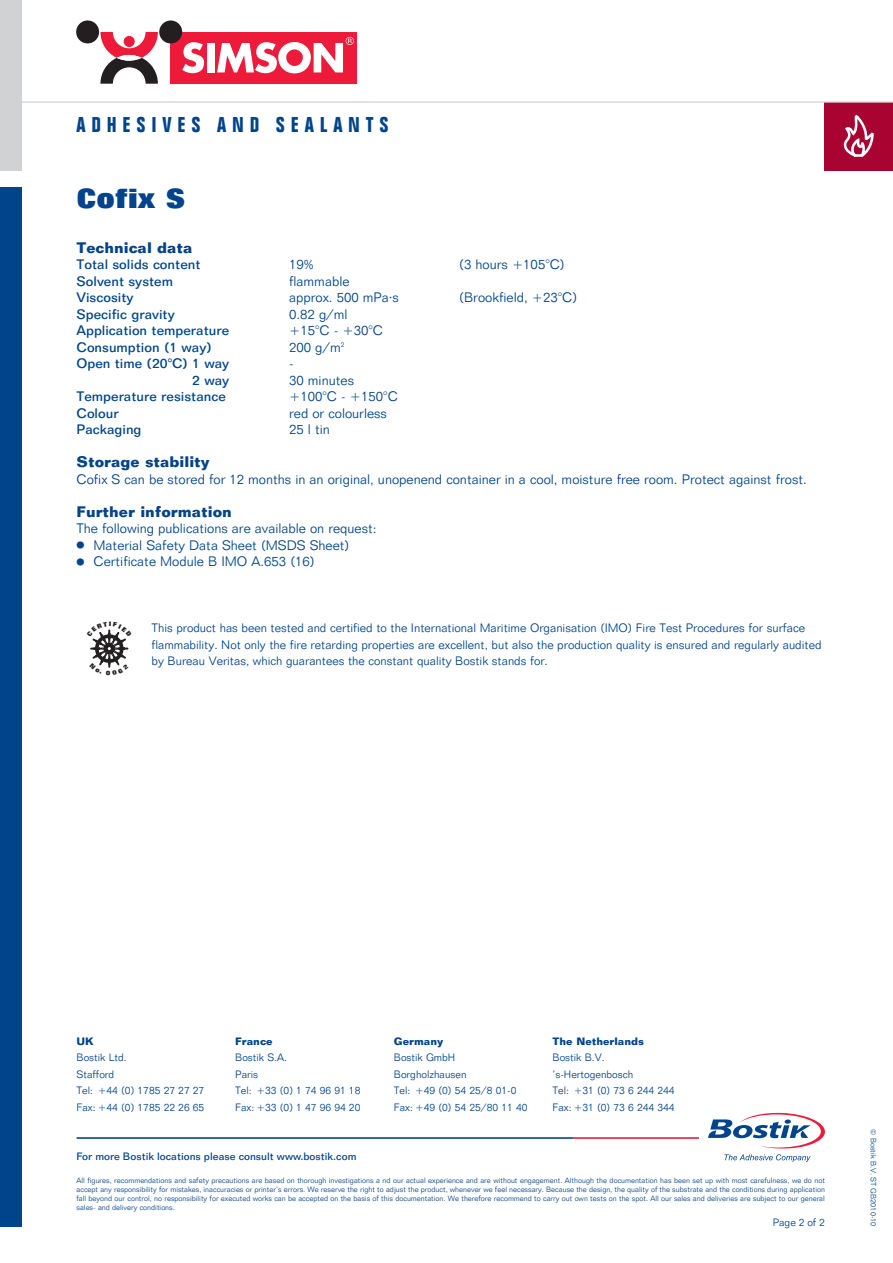
<style>
.page{position:relative;width:893px;height:1263px;background:#fff}
.page>*{position:absolute;margin:0;border:0;box-sizing:border-box;transform-origin:0 0}
.t1{font:800 27px "Folio BT";letter-spacing:-.005em;color:#01448c}
.t2{font:700 condensed 21px "Folio BT";letter-spacing:.275em;color:#01448c}
.t3{font:700 15px "Folio BT";color:#01448c}
.t4{font:300 13.5px/16.5px "Folio BT";color:#01448c}
.t5{font:500 13.5px "Folio BT";color:#01448c}
.t6{font:300 12px/16.5px "Folio BT";color:#01448c}
.t7{font:300 10.5px/16.5px "Folio BT";color:#01448c}
.t8{font:500 10.5px "Folio BT";color:#01448c}
.t9{font:700 10.5px "Folio BT";color:#01448c}
.t10{font:300 7.5px/9px "Folio BT";color:#01448c;text-align:justify}
.s1{font-family:"Universal Newswith Comm Pi";font-weight:400;font-size:9px}
</style>
<div class="page">
<div style="left:825px;top:102px;width:68px;height:68px;background:#a90332"></div>
<svg style="left:843px;top:115px;width:31px;height:42px"></svg>
<div style="left:0;top:187px;width:21px;height:1039px;background:#01448c"></div>
<div style="left:0;top:0;width:21px;height:170px;background:#d1d2d4"></div>
<div style="left:171px;top:32px;width:186px;height:52px;background:#ed1a3a"></div>
<svg style="left:182px;top:42px;width:22px;height:31px"></svg>
<div style="left:207px;top:43px;width:8px;height:29px;background:#fff"></div>
<svg style="left:100px;top:32px;width:58px;height:52px"></svg>
<div style="left:124px;top:36px;width:11px;height:11px;background:#ed1a3a;border-radius:50%"></div>
<div style="left:159px;top:20px;width:23px;height:23px;background:#231f20;border-radius:50%"></div>
<div style="left:76px;top:20px;width:23px;height:23px;background:#231f20;border-radius:50%"></div>
<svg style="left:117px;top:55px;width:25px;height:6px"></svg>
<svg style="left:217px;top:37px;width:137px;height:36px"></svg>
<hr style="left:0;top:101px;width:893px;height:2px;background:#d1d2d4">
<hr style="left:77px;top:1137px;width:497px;height:2px;background:#01448c">
<svg style="left:573px;top:1137px;width:126px;height:2px"></svg>
<svg style="left:708px;top:1113px;width:117px;height:49px"></svg>
<svg style="left:90px;top:629px;width:39px;height:39px"></svg>
<h2 class="t2" style="left:77px;top:111px;width:314px">ADHESIVES AND SEALANTS</h2>
<h1 class="t1" style="left:77px;top:182px;width:110px">Cofix S</h1>
<h3 class="t3" style="left:77px;top:238px;width:118px">Technical data</h3>
<h3 class="t5" style="left:77px;top:256px;width:126px">Total solids content</h3>
<h3 class="t4" style="left:289px;top:256px;width:26px">19%</h3>
<h3 class="t4" style="left:459px;top:256px;width:107px">(3 hours +105°C)</h3>
<h3 class="t5" style="left:77px;top:273px;width:98px">Solvent system</h3>
<h3 class="t4" style="left:289px;top:273px;width:62px">flammable</h3>
<h3 class="t5" style="left:77px;top:289px;width:59px">Viscosity</h3>
<h3 class="t4" style="left:289px;top:289px;width:111px">approx. 500 mPa·s</h3>
<h3 class="t4" style="left:459px;top:289px;width:120px">(Brookfield, +23°C)</h3>
<h3 class="t5" style="left:77px;top:306px;width:100px">Specific gravity</h3>
<h3 class="t4" style="left:289px;top:306px;width:60px">0.82 g/ml</h3>
<h3 class="t5" style="left:77px;top:322px;width:154px">Application temperature</h3>
<h3 class="t4" style="left:289px;top:322px;width:95px">+15°C - +30°C</h3>
<h3 class="t5" style="left:77px;top:339px;width:137px">Consumption (1 way)</h3>
<h3 class="t4" style="left:289px;top:339px;width:57px">200 g/m<sup>2</sup></h3>
<h3 class="t5" style="left:77px;top:355px;width:154px">Open time (20°C) 1 way</h3>
<h3 class="t4" style="left:289px;top:355px;width:66px">-<br>30 minutes</h3>
<h3 class="t5" style="left:77px;top:388px;width:151px">Temperature resistance</h3>
<h3 class="t4" style="left:289px;top:388px;width:110px">+100°C - +150°C</h3>
<h3 class="t5" style="left:77px;top:405px;width:44px">Colour</h3>
<h3 class="t4" style="left:289px;top:405px;width:99px">red or colourless</h3>
<h3 class="t5" style="left:77px;top:421px;width:66px">Packaging</h3>
<h3 class="t4" style="left:289px;top:421px;width:42px">25 l tin</h3>
<h3 class="t3" style="left:77px;top:453px;width:135px">Storage stability</h3>
<h3 class="t4" style="left:77px;top:471px;width:732px">Cofix S can be stored for 12 months in an original, unopenend container in a cool, moisture free room. Protect against frost.</h3>
<h3 class="t3" style="left:77px;top:502px;width:157px">Further information</h3>
<h3 class="t4" style="left:77px;top:520px;width:301px">The following publications are available on request: <span class="s1">v</span> Material Safety Data Sheet (MSDS Sheet)<br><span class="s1">v</span> Certificate Module B IMO A.653 (16)</h3>
<p class="t6" style="left:152px;top:620px;width:671px">This product has been tested and certified to the International Maritime Organisation (IMO) Fire Test Procedures for surface flammability. Not only the fire retarding properties are excellent, but also the production quality is ensured and regularly audited by Bureau Veritas, which guarantees the constant quality Bostik stands for.</p>
<h3 class="t9" style="left:77px;top:1035px;width:19px">UK</h3>
<h3 class="t7" style="left:77px;top:1049px;width:129px">Bostik Ltd.<br>Stafford<br>Tel: +44 (0) 1785 27 27 27<br>Fax: +44 (0) 1785 22 26 65</h3>
<h3 class="t9" style="left:235px;top:1035px;width:39px">France</h3>
<h3 class="t7" style="left:235px;top:1049px;width:127px">Bostik S.A.<br>Paris<br>Tel: +33 (0) 1 74 96 91 18<br>Fax: +33 (0) 1 47 96 94 20</h3>
<h3 class="t8" style="left:77px;top:1150px;width:281px">For more Bostik locations please consult www.bostik.com</h3>
<h3 class="t9" style="left:394px;top:1035px;width:51px">Germany</h3>
<h3 class="t7" style="left:394px;top:1049px;width:135px">Bostik GmbH<br>Borgholzhausen<br>Tel: +49 (0) 54 25/8 01-0<br>Fax: +49 (0) 54 25/80 11 40</h3>
<h3 class="t9" style="left:552px;top:1035px;width:93px">The Netherlands</h3>
<h3 class="t7" style="left:552px;top:1049px;width:124px">Bostik B.V. ’s-Hertogenbosch<br>Tel: +31 (0) 73 6 244 244<br>Fax: +31 (0) 73 6 244 344</h3>
<p class="t10" style="left:77px;top:1175px;width:750px">All figures, recommendations and safety precautions are based on thorough investigations a nd our actual experience and are without engagement. Although the documentation has been set up with most carefulness, we do not accept any responsibility for mistakes, inaccuracies or printer’s errors. We reserve the right to adjust the product, whenever we feel necessary. Because the design, the quality of the substrate and the conditions during application fall beyond our control, no responsibility for executed works can be accepted on the basis of this documentation. We therefore recommend to carry out own tests on the spot. All our sales and deliveries are subject to our general sales- and delivery conditions.</p>
<h3 class="t7" style="left:773px;top:1214px;width:53px">Page 2 of 2</h3>
<p class="t10" style="left:878px;top:1129px;width:99px;rotate:90deg">© Bostik B.V. ST GB2010-10</p>
</div>
